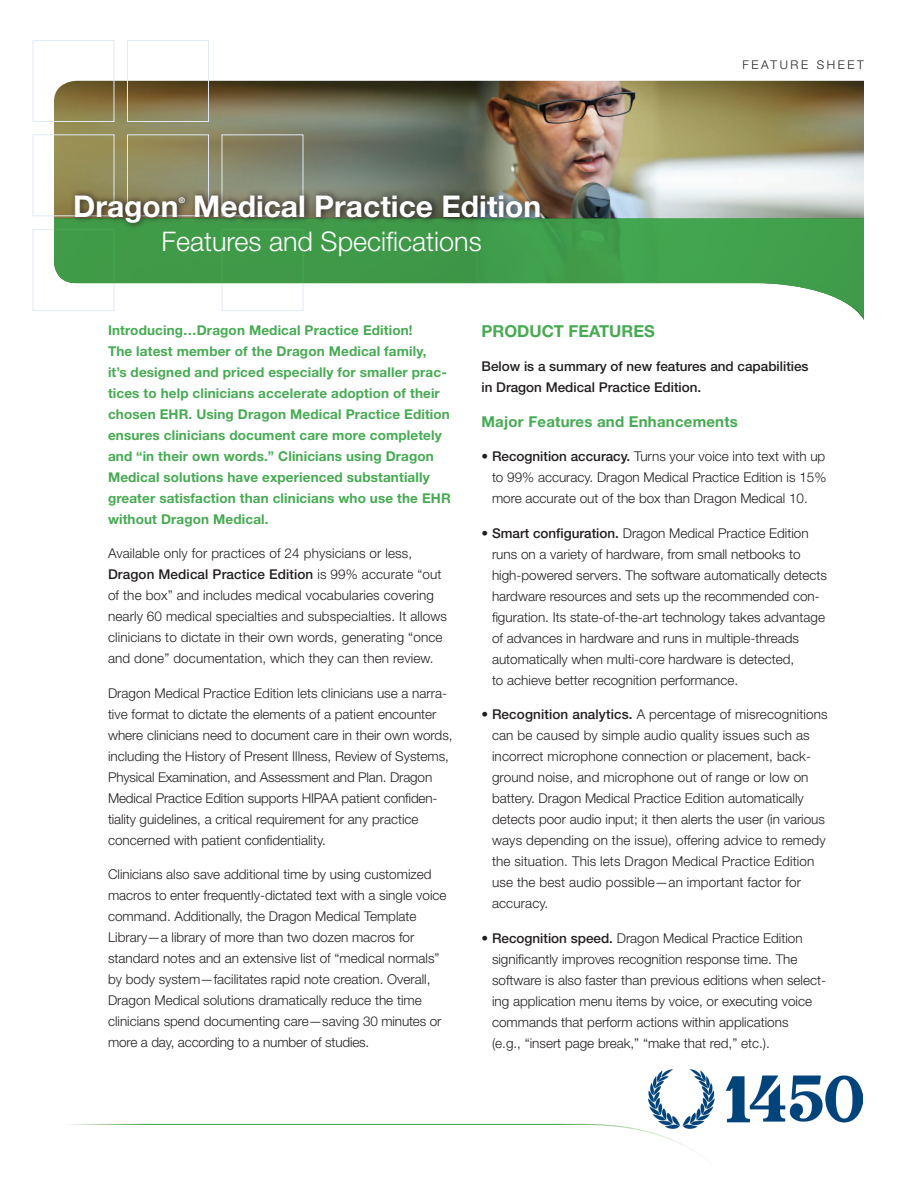
<style>
.page{position:relative;width:918px;height:1188px;background:#fff}
.page>*{position:absolute;margin:0;border:0;box-sizing:border-box;transform-origin:0 0}
.t1{font:700 30px "Helvetica Neue LT";color:#fff}
.Body_Copy{font:300 27px "Helvetica Neue LT";color:#fff}
.Large_Green_Head_Cap{font:700 16.5px "Helvetica Neue LT";color:#46ab52}
.Subhead_1{font:700 15px "Helvetica Neue LT";letter-spacing:.015em;color:#46ab52}
.Body_Copy-2{font:300 13.5px/21px "Helvetica Neue LT";color:#231f20}
.Body_Copy-3{font:700 13.5px/21px "Helvetica Neue LT";letter-spacing:.01em;color:#46ab52}
.Body_Copy-4{font:500 13.5px/21px "Helvetica Neue LT";color:#231f20}
.t2{font:300 12px "Helvetica Neue LT";letter-spacing:.215em;color:#231f20}
.t3{font:700 7.8px "Helvetica Neue LT";color:#fff}
.s1{font-weight:500}
</style>
<div class="page">
<img style="left:54px;top:81px;width:810px;height:137px">
<div style="left:33px;top:229px;width:81px;height:82px;border:1px solid #e1eaf6"></div>
<div style="left:33px;top:40px;width:81px;height:82px;border:1px solid #e1eaf6"></div>
<div style="left:127px;top:40px;width:82px;height:82px;border:1px solid #e1eaf6"></div>
<div style="left:33px;top:134px;width:81px;height:82px;border:1px solid #e1eaf6"></div>
<div style="left:127px;top:134px;width:82px;height:82px;border:1px solid #e1eaf6"></div>
<div style="left:222px;top:134px;width:81px;height:82px;border:1px solid #e1eaf6"></div>
<svg style="left:53px;top:218px;width:811px;height:102px;fill:#42a24e"></svg>
<div style="left:70px;top:188px;width:479px;height:43px;background:#231f20;opacity:.75"></div>
<svg style="left:69px;top:1123px;width:632px;height:33px"></svg>
<div style="left:700px;top:1056px;width:155px;height:91px;background:#fff"></div>
<img style="left:648px;top:1069px;width:214px;height:59px">
<p class="t1" style="left:73px;top:188px;width:107px">Dragon</p>
<p class="t3" style="left:179px;top:196px;width:8px">®</p>
<p class="t1" style="left:193px;top:188px;width:350px">Medical Practice Edition</p>
<p class="Body_Copy" style="left:162px;top:225px;width:322px">Features and Specifications</p>
<p class="t2" style="left:742px;top:58px;width:123px">FEATURE SHEET</p>
<p class="Body_Copy-3" style="left:108px;top:319px;width:344px">Introducing…Dragon Medical Practice Edition!<br>The latest member of the Dragon Medical family,<br>it’s designed and priced especially for smaller prac&shy;tices to help clinicians accelerate adoption of their chosen EHR. Using Dragon Medical Practice Edition ensures clinicians document care more completely and “in their own words.” Clinicians using Dragon Medical solutions have experienced substantially greater satisfaction than clinicians who use the EHR without Dragon Medical.</p>
<p class="Body_Copy-2" style="left:108px;top:542px;width:341px">Available only for practices of 24 physicians or less, <span class="s1">Dragon Medical Practice Edition</span> is 99% accurate “out of the box” and includes medical vocabularies covering nearly 60 medical specialties and subspecialties. It allows clinicians to dictate in their own words, generating “once and done” documentation, which they can then review.</p>
<p class="Body_Copy-2" style="left:108px;top:682px;width:346px">Dragon Medical Practice Edition lets clinicians use a narra&shy;tive format to dictate the elements of a patient encounter where clinicians need to document care in their own words, including the History of Present Illness, Review of Systems, Physical Examination, and Assessment and Plan. Dragon Medical Practice Edition supports HIPAA patient confiden&shy;tiality guidelines, a critical requirement for any practice concerned with patient confidentiality.</p>
<p class="Body_Copy-2" style="left:108px;top:863px;width:340px">Clinicians also save additional time by using customized macros to enter frequently-dictated text with a single voice command. Additionally, the Dragon Medical Template Library—a library of more than two dozen macros for standard notes and an extensive list of “medical normals” by body system—facilitates rapid note creation. Overall, Dragon Medical solutions dramatically reduce the time clinicians spend documenting care—saving 30 minutes or more a day, according to a number of studies.</p>
<p class="Large_Green_Head_Cap" style="left:482px;top:321px;width:175px">PRODUCT FEATURES</p>
<p class="Body_Copy-4" style="left:482px;top:356px;width:329px">Below is a summary of new features and capabilities in Dragon Medical Practice Edition.</p>
<p class="Subhead_1" style="left:482px;top:412px;width:258px">Major Features and Enhancements</p>
<p class="Body_Copy-2" style="left:492px;top:446px;width:336px;text-align:justify;text-indent:-11px">• <span class="s1">Recognition accuracy.</span> Turns your voice into text with up to 99% accuracy. Dragon Medical Practice Edition is 15% more accurate out of the box than Dragon Medical 10.</p>
<p class="Body_Copy-2" style="left:492px;top:522px;width:337px;text-indent:-11px">• <span class="s1">Smart configuration.</span> Dragon Medical Practice Edition runs on a variety of hardware, from small netbooks to high-powered servers. The software automatically detects hardware resources and sets up the recommended con&shy;figuration. Its state-of-the-art technology takes advantage of advances in hardware and runs in multiple-threads automatically when multi-core hardware is detected,<br>to achieve better recognition performance.</p>
<p class="Body_Copy-2" style="left:492px;top:704px;width:337px;text-indent:-11px">• <span class="s1">Recognition analytics.</span> A percentage of misrecognitions can be caused by simple audio quality issues such as incorrect microphone connection or placement, back&shy;ground noise, and microphone out of range or low on battery. Dragon Medical Practice Edition automatically detects poor audio input; it then alerts the user (in various ways depending on the issue), offering advice to remedy the situation. This lets Dragon Medical Practice Edition use the best audio possible—an important factor for accuracy.</p>
<p class="Body_Copy-2" style="left:492px;top:927px;width:336px;text-indent:-11px">• <span class="s1">Recognition speed.</span> Dragon Medical Practice Edition significantly improves recognition response time. The software is also faster than previous editions when select&shy;ing application menu items by voice, or executing voice commands that perform actions within applications<br>(e.g., “insert page break,” “make that red,” etc.).</p>
</div>
